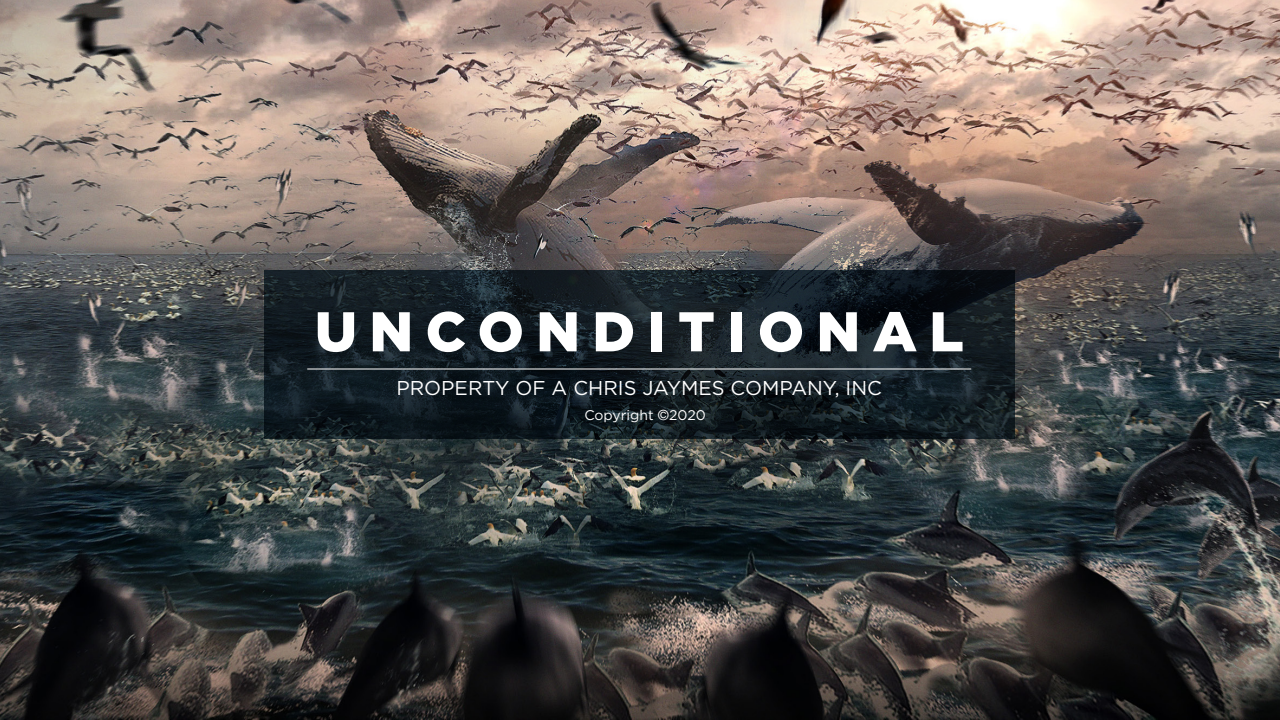
<style>
.page{position:relative;width:1280px;height:720px;background:#fff}
.page>*{position:absolute;margin:0;border:0;box-sizing:border-box;transform-origin:0 0}
.t1{font:900 55.9px "Gotham";letter-spacing:.22em;color:#fff}
.t2{font:20px "Gotham";color:#fff}
.t3{font:14px "Gotham";color:#fff}
.s1{font-family:"Helvetica Neue"}
</style>
<div class="page">
<img style="left:0;top:0;width:1279px;height:720px">
<svg style="left:264px;top:271px;width:751px;height:168px;fill:#111b22"></svg>
<hr style="left:307px;top:368px;width:664px;height:2px;background:#fff">
<p class="t1" style="left:315px;top:293px;width:651px">UNCONDITIONAL</p>
<p class="t2" style="left:396px;top:375px;width:487px">PROPERTY OF A CHRIS JAYMES COMPANY, INC</p>
<p class="t3" style="left:584px;top:406px;width:123px">Copyright <span class="s1">©</span>2020</p>
</div>
